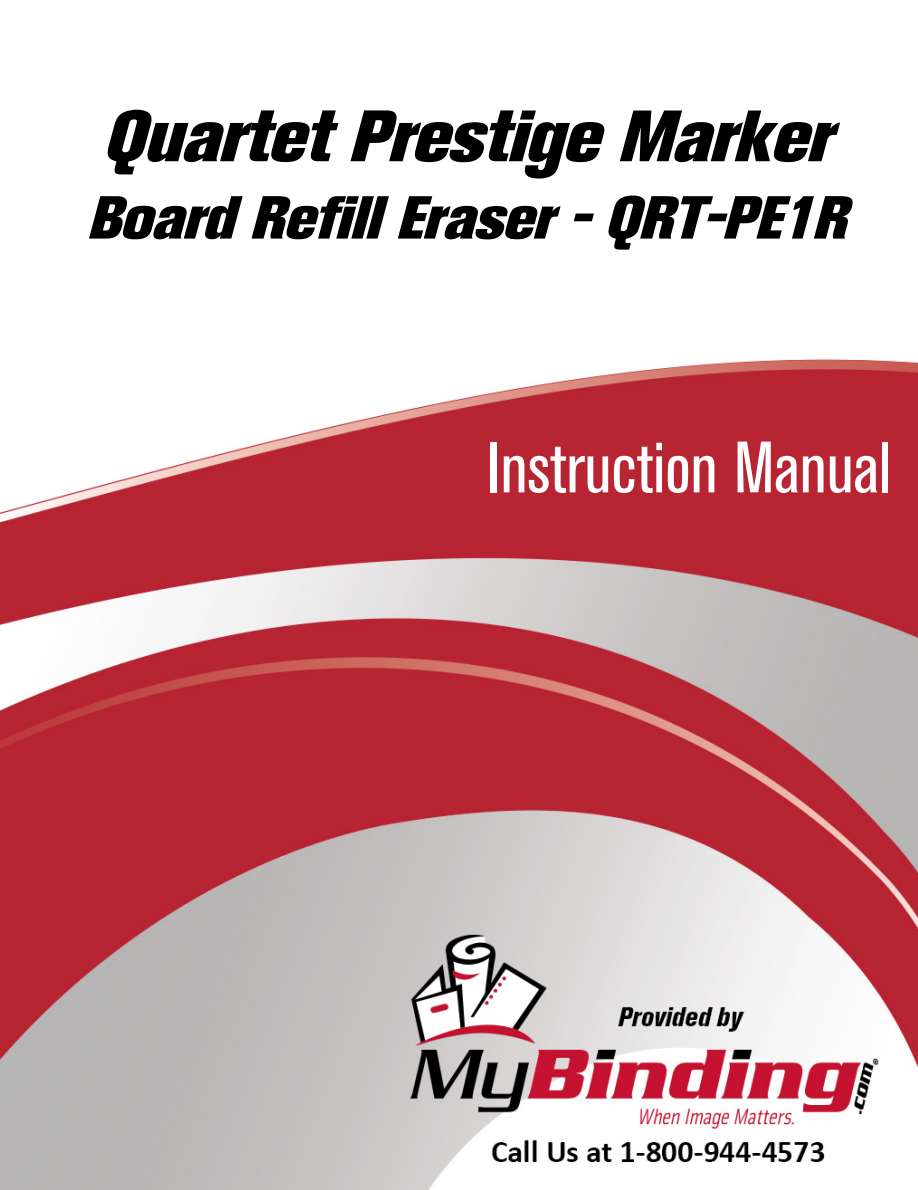
<style>
.page{position:relative;width:918px;height:1190px;background:#fff}
.page>*{position:absolute;margin:0;border:0;box-sizing:border-box;transform-origin:0 0}
.t1{font:italic 800 71.85px "Akzidenz Grotesk BE";color:#000}
.t2{font:condensed 71.85px "Akzidenz Grotesk BE";color:#fff}
.t3{font:italic 800 60px "Akzidenz Grotesk BE";color:#000}
</style>
<div class="page">
<img style="left:0;top:359px;width:918px;height:830px">
<p class="t1" style="left:103px;top:94px;width:751px">QuartetPrestigeMarker</p>
<p class="t3" style="left:87px;top:183px;width:779px">BoardRefillEraser-QRT-PE1R</p>
<p class="t2" style="left:487px;top:427px;width:405px">Instruction Manual</p>
</div>
